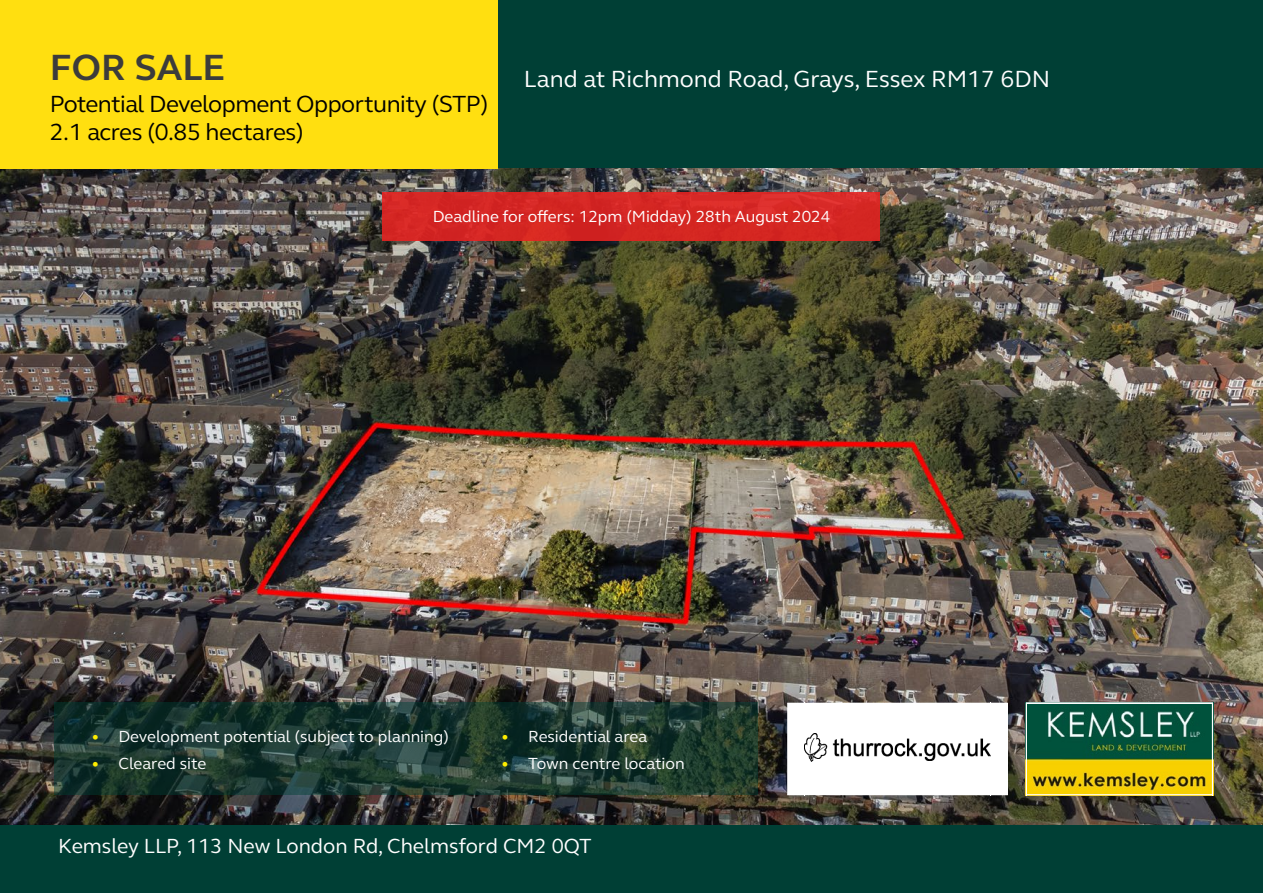
<style>
.page{position:relative;width:1263px;height:893px;background:#003f35}
.page>*{position:absolute;margin:0;border:0;box-sizing:border-box;transform-origin:0 0}
.t1{font:700 37.5px "FS Elliot";color:#3c3c3b}
.t2{font:24px/28.2px "FS Elliot";letter-spacing:-.02em;color:#000}
.t3{font:24px "FS Elliot";color:#fff}
.t4{font:21px "FS Elliot";color:#fff}
.t5{font:16.5px "FS Elliot";color:#fff}
.s1{color:#ffed00}
</style>
<div class="page">
<img style="left:0;top:169px;width:1263px;height:656px">
<svg style="left:1028px;top:705px;width:183px;height:88px;background:#648331"></svg>
<div style="left:1026px;top:703px;width:187px;height:92px;border:1px solid #fff"></div>
<div style="left:788px;top:703px;width:219px;height:92px;background:#fff"></div>
<div style="left:787px;top:703px;width:221px;height:92px;border:1px solid #fff"></div>
<svg style="left:54px;top:703px;width:703px;height:92px;background:#1d3930"></svg>
<div style="left:0;top:0;width:498px;height:169px;background:#ffdf10"></div>
<img style="left:804px;top:734px;width:186px;height:28px">
<div style="left:383px;top:192px;width:497px;height:48px;background:#d52723"></div>
<h1 class="t1" style="left:50px;top:42px;width:177px">FOR SALE</h1>
<h2 class="t2" style="left:50px;top:89px;width:440px">Potential Development Opportunity (STP)<br>2.1 acres (0.85 hectares)</h2>
<h2 class="t3" style="left:524px;top:63px;width:528px">Land at Richmond Road, Grays, Essex RM17 6DN</h2>
<p class="t5" style="left:433px;top:206px;width:399px">Deadline for offers: 12pm (Midday) 28th August 2024</p>
<p class="t5" style="left:91px;top:725px;width:359px"><span class="s1">•</span> Development potential (subject to planning)</p>
<p class="t5" style="left:91px;top:752px;width:116px"><span class="s1">•</span> Cleared site</p>
<p class="t5" style="left:501px;top:725px;width:148px"><span class="s1">•</span> Residential area</p>
<p class="t5" style="left:501px;top:752px;width:185px"><span class="s1">•</span> Town centre location</p>
<p class="t4" style="left:58px;top:832px;width:535px">Kemsley LLP, 113 New London Rd, Chelmsford CM2 0QT</p>
</div>
